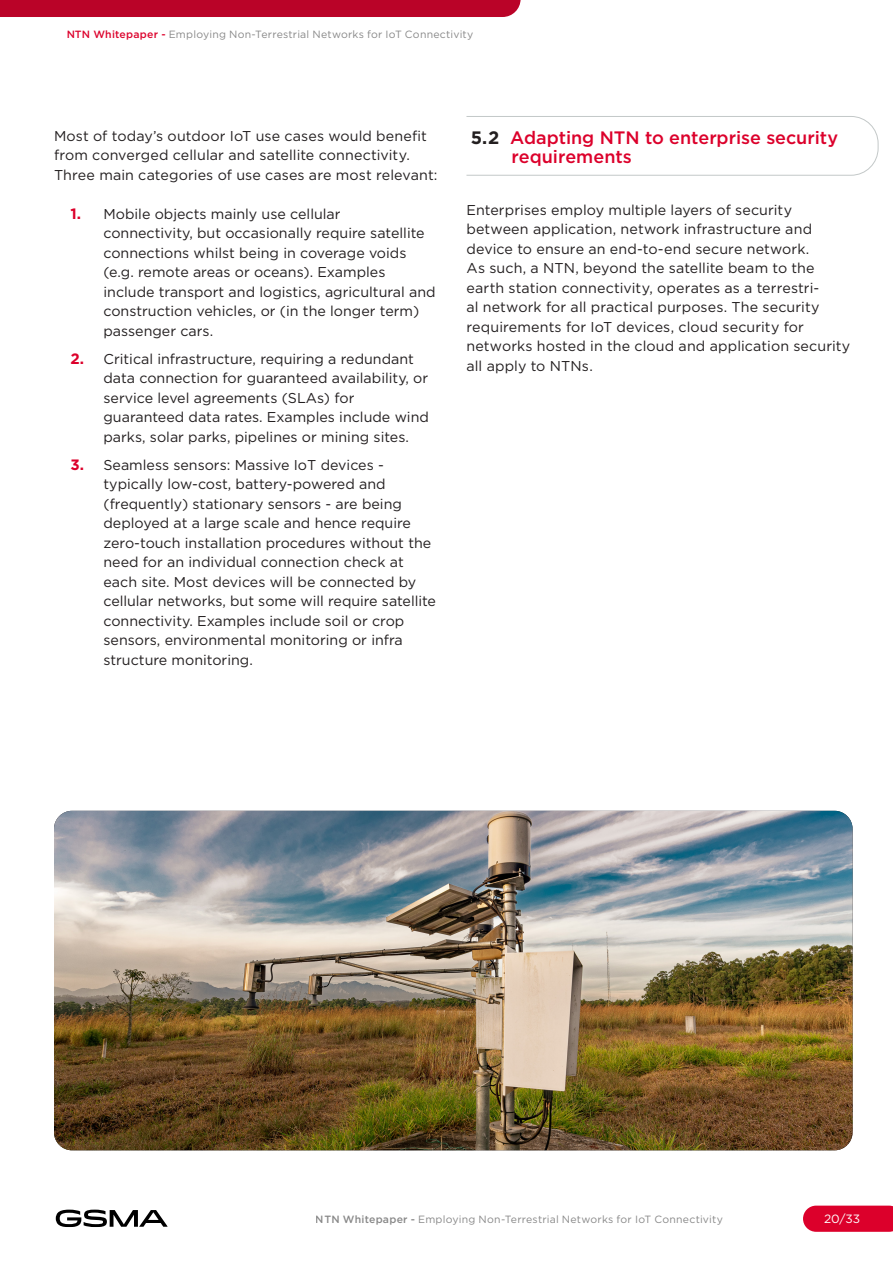
<style>
.page{position:relative;width:893px;height:1263px;background:#fff}
.page>*{position:absolute;margin:0;border:0;box-sizing:border-box;transform-origin:0 0}
.t1{font:500 18px/19.5px "Gotham";letter-spacing:-.005em;color:#dc002b}
.t2{font:14.25px/19.5px "Gotham";color:#231f20}
.t3{font:12px "Gotham";color:#fff}
.t4{font:10.5px "Gotham";letter-spacing:.02em;color:#878787}
.s1{font-weight:500;color:#dc002b}
.s2{font-weight:700;font-size:15px;color:#dc002b}
.s3{font-weight:700;color:#231f20}
.s4{font-weight:500}
</style>
<div class="page">
<svg style="left:803px;top:1205px;width:90px;height:27px"></svg>
<svg style="left:56px;top:1209px;width:112px;height:18px"></svg>
<div style="left:0;top:0;width:521px;height:17px;background:#ba0328"></div>
<svg style="left:466px;top:116px;width:413px;height:60px"></svg>
<img style="left:54px;top:811px;width:799px;height:339px">
<p class="t4" style="left:66px;top:27px;width:408px"><span class="s1">NTN Whitepaper -</span> Employing Non-Terrestrial Networks for IoT Connectivity</p>
<p class="t2" style="left:54px;top:126px;width:385px">Most of today’s outdoor IoT use cases would benefit from converged cellular and satellite connectivity.<br>Three main categories of use cases are most relevant:</p>
<p class="t2" style="left:104px;top:204px;width:334px;text-indent:-33px"><span class="s2">1.</span> Mobile objects mainly use cellular<br>connectivity, but occasionally require satellite connections whilst being in coverage voids (e.g. remote areas or oceans). Examples include transport and logistics, agricultural and construction vehicles, or (in the longer term) passenger cars.</p>
<p class="t2" style="left:104px;top:349px;width:327px;text-indent:-33px"><span class="s2">2.</span> Critical infrastructure, requiring a redundant data connection for guaranteed availability, or service level agreements (SLAs) for guaranteed data rates. Examples include wind parks, solar parks, pipelines or mining sites.</p>
<p class="t2" style="left:104px;top:455px;width:334px;text-indent:-33px"><span class="s2">3.</span> Seamless sensors: Massive IoT devices - typically low-cost, battery-powered and (frequently) stationary sensors - are being deployed at a large scale and hence require zero-touch installation procedures without the need for an individual connection check at each site. Most devices will be connected by cellular networks, but some will require satellite connectivity. Examples include soil or crop sensors, environmental monitoring or infra structure monitoring.</p>
<p class="t1" style="left:511px;top:127px;width:328px;text-indent:-41px"><span class="s3">5.2</span> Adapting NTN to enterprise security requirements</p>
<p class="t2" style="left:466px;top:200px;width:385px">Enterprises employ multiple layers of security between application, network infrastructure and device to ensure an end-to-end secure network.<br>As such, a NTN, beyond the satellite beam to the earth station connectivity, operates as a terrestri-<br>al network for all practical purposes. The security requirements for IoT devices, cloud security for networks hosted in the cloud and application security all apply to NTNs.</p>
<p class="t4" style="left:316px;top:1212px;width:408px"><span class="s4">NTN Whitepaper -</span> Employing Non-Terrestrial Networks for IoT Connectivity</p>
<p class="t3" style="left:824px;top:1211px;width:38px">20/33</p>
</div>
